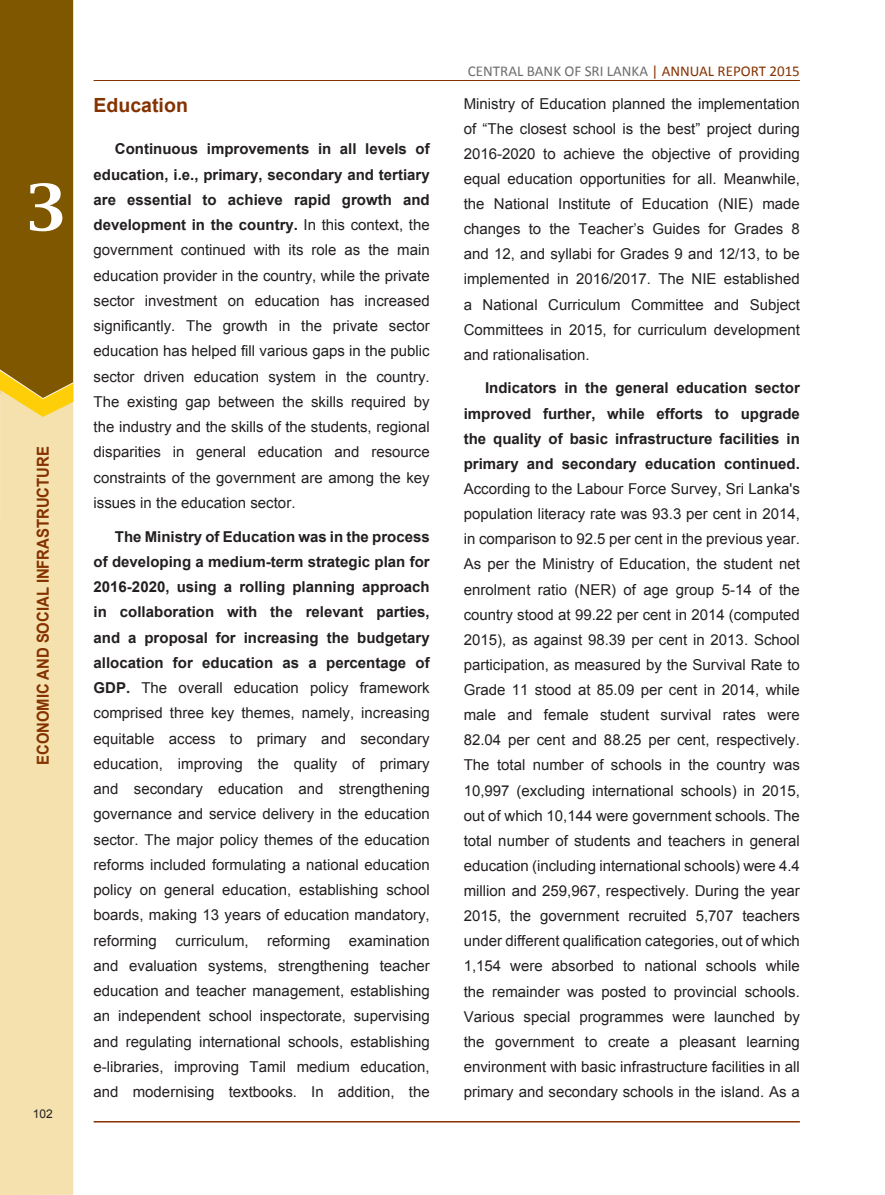
<style>
.page{position:relative;width:885px;height:1195px;background:#fff}
.page>*{position:absolute;margin:0;border:0;box-sizing:border-box;transform-origin:0 0}
.t1{font:55.2px "Capitals";color:#fff;scale:1.09 1}
.t2{font:700 19.5px "Arial";color:#843200}
.t3{font:700 16.5px "Arial";color:#843200;scale:.9 1}
.t4{font:15px/25.2px "Arial";color:#231f20;text-align:justify}
.t5{font:15px "Calibri";color:#6c6d70}
.t6{font:12px "Arial";color:#231f20}
.s1{font-weight:700}
.s2{color:#843200}
</style>
<div class="page">
<div style="left:0;top:417px;width:73px;height:778px;background:#f4e1ad"></div>
<svg style="left:0;top:0;width:73px;height:417px;background:#886005"></svg>
<hr style="left:94px;top:1121px;width:705px;height:1px;background:#843200">
<hr style="left:94px;top:80px;width:705px;height:1px;background:#843200">
<h1 class="t1" style="left:26px;top:170px;width:38px">3</h1>
<p class="t3" style="left:32px;top:765px;width:355px;rotate:-90deg">ECONOMIC AND SOCIAL INFRASTRUCTURE</p>
<p class="t6" style="left:33px;top:1106px;width:22px">102</p>
<p class="t2" style="left:94px;top:92px;width:96px">Education</p>
<p class="t4" style="left:94px;top:137px;width:337px;text-indent:21px"><span class="s1">Continuous improvements in all levels of education, i.e., primary, secondary and tertiary are essential to achieve rapid growth and development in the country.</span> In this context, the government continued with its role as the main education provider in the country, while the private sector investment on education has increased significantly. The growth in the private sector education has helped fill various gaps in the public sector driven education system in the country.<br>The existing gap between the skills required by the industry and the skills of the students, regional disparities in general education and resource constraints of the government are among the key issues in the education sector.</p>
<p class="t4" style="left:94px;top:524px;width:337px;text-indent:21px"><span class="s1">The Ministry of Education was in the process of developing a medium-term strategic plan for 2016-2020, using a rolling planning approach in collaboration with the relevant parties, and a proposal for increasing the budgetary allocation for education as a percentage of GDP.</span> The overall education policy framework comprised three key themes, namely, increasing equitable access to primary and secondary education, improving the quality of primary and secondary education and strengthening governance and service delivery in the education sector. The major policy themes of the education reforms included formulating a national education policy on general education, establishing school boards, making 13 years of education mandatory, reforming curriculum, reforming examination and evaluation systems, strengthening teacher education and teacher management, establishing an independent school inspectorate, supervising and regulating international schools, establishing e-libraries, improving Tamil medium education, and modernising textbooks. In addition, the</p>
<p class="t5" style="left:468px;top:61px;width:333px">CENTRAL BANK OF SRI LANKA <span class="s2">| ANNUAL REPORT 2015</span></p>
<p class="t4" style="left:463px;top:91px;width:337px">Ministry of Education planned the implementation of “The closest school is the best” project during 2016-2020 to achieve the objective of providing equal education opportunities for all. Meanwhile, the National Institute of Education (NIE) made changes to the Teacher’s Guides for Grades 8 and 12, and syllabi for Grades 9 and 12/13, to be implemented in 2016/2017. The NIE established a National Curriculum Committee and Subject Committees in 2015, for curriculum development and rationalisation.</p>
<p class="t4" style="left:463px;top:376px;width:337px;text-indent:21px"><span class="s1">Indicators in the general education sector improved further, while efforts to upgrade the quality of basic infrastructure facilities in primary and secondary education continued.<br></span>According to the Labour Force Survey, Sri Lanka's population literacy rate was 93.3 per cent in 2014, in comparison to 92.5 per cent in the previous year.<br>As per the Ministry of Education, the student net enrolment ratio (NER) of age group 5-14 of the country stood at 99.22 per cent in 2014 (computed 2015), as against 98.39 per cent in 2013. School participation, as measured by the Survival Rate to Grade 11 stood at 85.09 per cent in 2014, while male and female student survival rates were 82.04 per cent and 88.25 per cent, respectively.<br>The total number of schools in the country was 10,997 (excluding international schools) in 2015, out of which 10,144 were government schools. The total number of students and teachers in general education (including international schools) were 4.4 million and 259,967, respectively. During the year 2015, the government recruited 5,707 teachers under different qualification categories, out of which 1,154 were absorbed to national schools while the remainder was posted to provincial schools.<br>Various special programmes were launched by the government to create a pleasant learning environment with basic infrastructure facilities in all primary and secondary schools in the island. As a</p>
</div>
